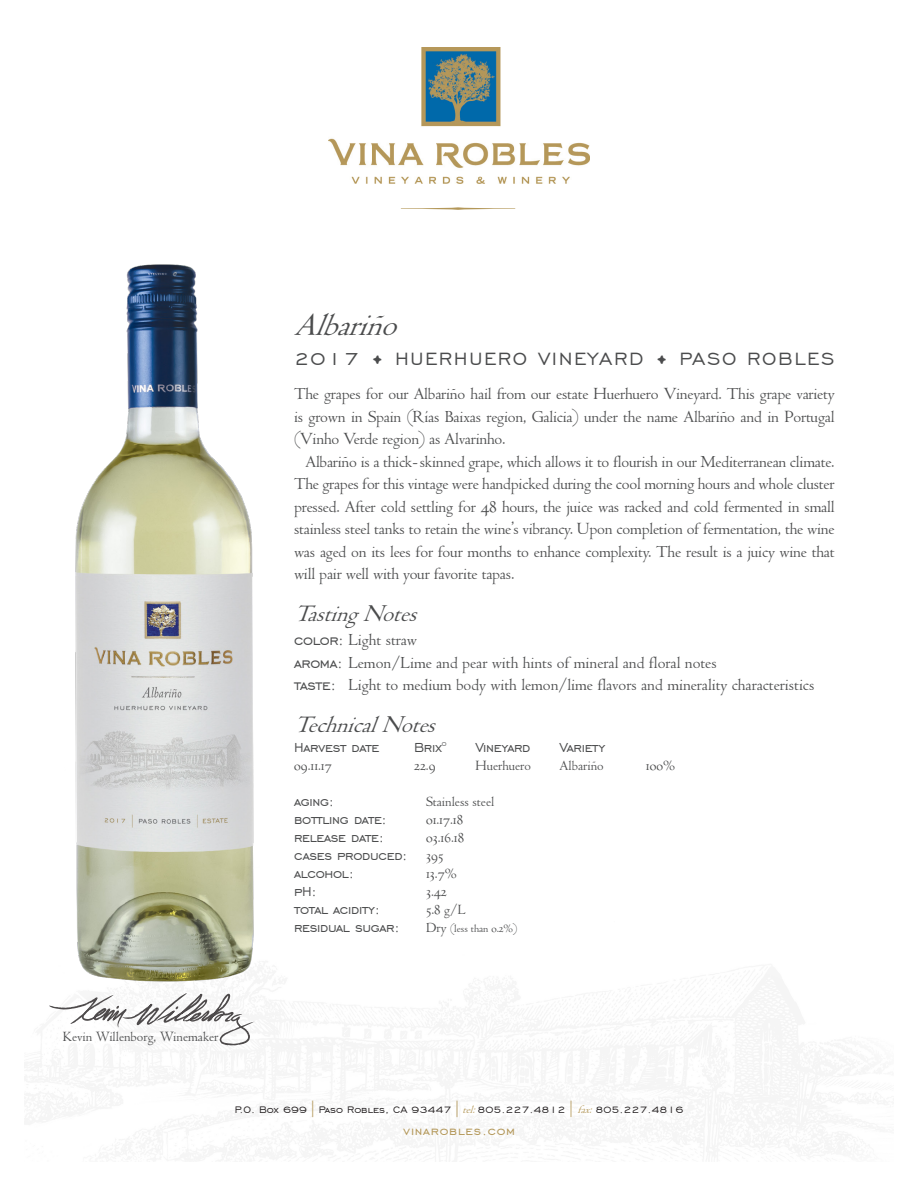
<style>
.page{position:relative;width:918px;height:1188px;background:#fff}
.page>*{position:absolute;margin:0;border:0;box-sizing:border-box;transform-origin:0 0}
.body_text{font:italic 34.5px "LTC Metropolitan";color:#4b4c4d}
.body_text-2{font:italic 25.5px "LTC Metropolitan";color:#4b4c4d}
.body_text-3{font:22.5px "Engravers Gothic BT";letter-spacing:.07em;color:#4b4c4d}
.body_text-4{font:18px/22.5px "LTC Metropolitan";color:#4b4c4d;text-align:justify}
.body_text-5{font:16.5px "Engravers Gothic BT";letter-spacing:-.02em;color:#4b4c4d;scale:.95 1}
.body_text-6{font:15px "LTC Metropolitan";color:#4b4c4d}
.t1{font:15px "Engravers Gothic BT";letter-spacing:.05em;color:#b39758}
.t2{font:12px "Engravers Gothic BT";color:#231f20}
.body_text-7{font:12px "LTC Metropolitan";color:#4b4c4d}
.s1{font-family:"Adobe Jenson Pro";font-size:31.5px}
.s2{font-family:"Engravers Gothic BT"}
.s3{font-family:"LTC Metropolitan";font-size:15px}
.s4{font-size:15px}
.s5{font-family:"Adobe Jenson Pro";font-size:15.9px;color:#b39758}
.s6{font-family:"LTC Metropolitan";font-style:italic;color:#b39758}
</style>
<div class="page">
<svg style="left:401px;top:207px;width:114px;height:3px"></svg>
<svg style="left:49px;top:993px;width:206px;height:53px"></svg>
<img style="left:329px;top:48px;width:260px;height:136px">
<img style="left:75px;top:264px;width:179px;height:718px">
<p class="body_text" style="left:294px;top:307px;width:118px">Albariño</p>
<p class="body_text-3" style="left:294px;top:346px;width:542px">2017 <span class="s1">•</span> HUERHUERO VINEYARD <span class="s1">•</span> PASO ROBLES</p>
<p class="body_text-4" style="left:294px;top:383px;width:542px">The grapes for our Albariño hail from our estate Huerhuero Vineyard. This grape variety is grown in Spain (Rías Baixas region, Galicia) under the name Albariño and in Portugal (Vinho Verde region) as Alvarinho.</p>
<p class="body_text-4" style="left:294px;top:451px;width:542px;text-indent:11px">Albariño is a thick-skinned grape, which allows it to flourish in our Mediterranean climate.<br>The grapes for this vintage were handpicked during the cool morning hours and whole cluster pressed. After cold settling for 48 hours, the juice was racked and cold fermented in small stainless steel tanks to retain the wine’s vibrancy. Upon completion of fermentation, the wine was aged on its lees for four months to enhance complexity. The result is a juicy wine that will pair well with your favorite tapas.</p>
<p class="body_text-2" style="left:294px;top:601px;width:134px">TastingNotes</p>
<p class="body_text-4" style="left:294px;top:629px;width:124px"><span class="s2">color:</span> Light straw</p>
<p class="body_text-4" style="left:294px;top:652px;width:424px"><span class="s2">aroma:</span> Lemon/Lime and pear with hints of mineral and floral notes</p>
<p class="body_text-4" style="left:294px;top:674px;width:522px"><span class="s2">taste:</span> Light to medium body with lemon/lime flavors and minerality characteristics</p>
<p class="body_text-2" style="left:294px;top:712px;width:152px">TechnicalNotes</p>
<p class="body_text-5" style="left:294px;top:738px;width:91px">Harvest date</p>
<p class="body_text-5" style="left:414px;top:738px;width:36px">Brix<sup>0</sup></p>
<p class="body_text-5" style="left:476px;top:738px;width:59px">Vineyard</p>
<p class="body_text-5" style="left:560px;top:738px;width:50px">Variety</p>
<p class="body_text-6" style="left:294px;top:758px;width:39px">09.11.17</p>
<p class="body_text-6" style="left:414px;top:758px;width:23px">22.9</p>
<p class="body_text-6" style="left:476px;top:758px;width:57px">Huerhuero</p>
<p class="body_text-6" style="left:560px;top:758px;width:46px">Albariño</p>
<p class="body_text-6" style="left:646px;top:758px;width:31px">100%</p>
<p class="body_text-5" style="left:294px;top:792px;width:44px">aging:</p>
<p class="body_text-6" style="left:426px;top:794px;width:70px">Stainless steel</p>
<p class="body_text-5" style="left:294px;top:810px;width:99px">bottling date:</p>
<p class="body_text-6" style="left:426px;top:812px;width:39px">01.17.18</p>
<p class="body_text-5" style="left:294px;top:828px;width:96px">release date:</p>
<p class="body_text-6" style="left:426px;top:830px;width:40px">03.16.18</p>
<p class="body_text-5" style="left:294px;top:846px;width:159px">cases produced: <span class="s3">395</span></p>
<p class="body_text-5" style="left:294px;top:864px;width:64px">alcohol:</p>
<p class="body_text-6" style="left:426px;top:866px;width:32px">13.7%</p>
<p class="body_text-5" style="left:294px;top:882px;width:25px">pH:</p>
<p class="body_text-6" style="left:426px;top:884px;width:22px">3.42</p>
<p class="body_text-5" style="left:294px;top:900px;width:92px">total acidity:</p>
<p class="body_text-6" style="left:426px;top:902px;width:41px">5.8 g/L</p>
<p class="body_text-5" style="left:294px;top:918px;width:113px">residual sugar:</p>
<p class="body_text-7" style="left:426px;top:922px;width:93px"><span class="s4">Dry</span> (less than 0.2%)</p>
<p class="body_text-6" style="left:63px;top:1029px;width:157px">Kevin Willenborg, Winemaker</p>
<p class="t2" style="left:235px;top:1103px;width:450px">P.O. Box 699 <span class="s5">|</span> Paso Robles, CA 93447 <span class="s5">|</span> <span class="s6">tel:</span>805.227.4812 <span class="s5">|</span> <span class="s6">fax:</span>805.227.4816</p>
<p class="t1" style="left:403px;top:1123px;width:113px">vinarobles.com</p>
</div>
